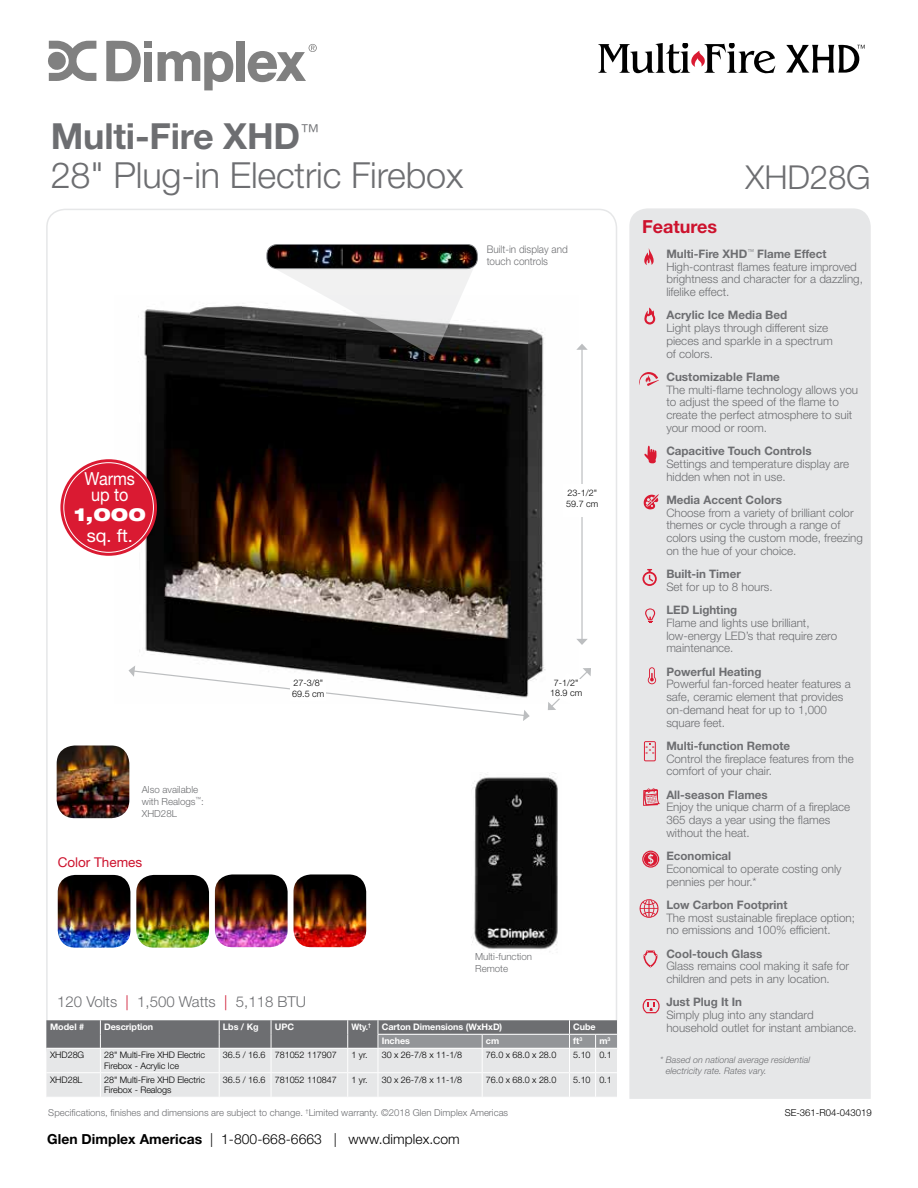
<style>
.page{position:relative;width:918px;height:1188px;background:#fff}
.page>*{position:absolute;margin:0;border:0;box-sizing:border-box;transform-origin:0 0}
.t1{font:300 36px/39px "Helvetica Neue LT Std";letter-spacing:-.005em;color:#6d6e71}
.t2{font:300 33px "Helvetica Neue LT Std";letter-spacing:-.005em;color:#6d6e71}
.t3{font:18.15px "Helvetica Neue LT Std";color:#fff}
.t4{font:900 expanded 18.15px "Helvetica Neue LT Std";color:#fff}
.t5{font:18px/16.2px "Helvetica Neue LT Std";color:#fff;text-align:center;scale:.9 1}
.t6{font:700 18px "Helvetica Neue LT Std";color:#cd122d}
.t7{font:300 15px "Helvetica Neue LT Std";color:#6d6e71}
.t8{font:300 13.8px "Helvetica Neue LT Std";letter-spacing:.005em;color:#000}
.t9{font:13.5px "Helvetica Neue LT Std";color:#cd122d}
.t10{font:300 11.7px/12.8px "Helvetica Neue LT Std";color:#6d6e71}
.t11{font:700 11.7px "Helvetica Neue LT Std";color:#6d6e71}
.t12{font:300 10.5px/12px "Helvetica Neue LT Std";color:#6d6e71;scale:.95 1}
.t13{font:300 9.75px/12px "Helvetica Neue LT Std";color:#6d6e71}
.t14{font:300 9.6px "Helvetica Neue LT Std";color:#6d6e71}
.t15{font:300 9.6px "Helvetica Neue LT Std";color:#000}
.t16{font:300 9px/10.5px "Helvetica Neue LT Std";letter-spacing:-.005em;color:#000}
.t17{font:italic 300 9px/10.5px "Helvetica Neue LT Std";color:#6d6e71}
.t18{font:700 9px "Helvetica Neue LT Std";letter-spacing:-.005em;color:#fff}
.t19{font:700 9px "Helvetica Neue LT Std";letter-spacing:-.005em;color:#fff;scale:.92 1}
.s1{font-weight:700}
.s2{color:#cd122d}
</style>
<div class="page">
<svg style="left:106px;top:41px;width:35px;height:41px"></svg>
<div style="left:144px;top:41px;width:8px;height:6px;background:#808080"></div>
<div style="left:144px;top:52px;width:8px;height:29px;background:#808080"></div>
<svg style="left:158px;top:51px;width:75px;height:39px"></svg>
<div style="left:236px;top:41px;width:9px;height:40px;background:#808080"></div>
<svg style="left:48px;top:41px;width:48px;height:40px"></svg>
<svg style="left:248px;top:44px;width:69px;height:38px"></svg>
<svg style="left:598px;top:43px;width:177px;height:31px"></svg>
<svg style="left:786px;top:45px;width:79px;height:28px"></svg>
<svg style="left:46px;top:1020px;width:571px;height:77px;background:#bfc0c2"></svg>
<img style="left:115px;top:305px;width:463px;height:376px">
<hr style="left:581px;top:349px;width:2px;height:291px;background:#bcbec0">
<svg style="left:576px;top:344px;width:12px;height:6px"></svg>
<svg style="left:576px;top:639px;width:12px;height:6px"></svg>
<div style="left:564px;top:484px;width:34px;height:33px;background:#fff"></div>
<svg style="left:548px;top:668px;width:43px;height:42px"></svg>
<svg style="left:128px;top:666px;width:402px;height:55px"></svg>
<div style="left:290px;top:681px;width:36px;height:20px;background:#fff"></div>
<div style="left:60px;top:459px;width:97px;height:97px;background:#da1a32;border-radius:50%"></div>
<svg style="left:274px;top:269px;width:201px;height:88px"></svg>
<img style="left:267px;top:244px;width:209px;height:25px">
<div style="left:267px;top:244px;width:211px;height:25px;border:1px solid #808285;border-radius:10px"></div>
<img style="left:471px;top:772px;width:87px;height:180px">
<div style="left:629px;top:208px;width:242px;height:891px;background:#e6e7e8"></div>
<svg style="left:644px;top:248px;width:10px;height:17px"></svg>
<svg style="left:648px;top:667px;width:8px;height:17px"></svg>
<svg style="left:643px;top:788px;width:17px;height:18px"></svg>
<svg style="left:642px;top:851px;width:17px;height:17px"></svg>
<svg style="left:645px;top:608px;width:10px;height:15px"></svg>
<svg style="left:642px;top:569px;width:15px;height:17px"></svg>
<svg style="left:644px;top:741px;width:12px;height:20px"></svg>
<svg style="left:644px;top:494px;width:15px;height:16px"></svg>
<svg style="left:643px;top:999px;width:17px;height:14px"></svg>
<svg style="left:640px;top:899px;width:18px;height:19px"></svg>
<svg style="left:644px;top:951px;width:13px;height:17px"></svg>
<svg style="left:644px;top:446px;width:13px;height:18px"></svg>
<svg style="left:637px;top:372px;width:22px;height:14px"></svg>
<svg style="left:644px;top:308px;width:11px;height:17px"></svg>
<img style="left:57px;top:746px;width:72px;height:72px">
<img style="left:58px;top:875px;width:72px;height:73px">
<img style="left:136px;top:875px;width:73px;height:73px">
<img style="left:215px;top:874px;width:73px;height:73px">
<img style="left:294px;top:874px;width:72px;height:73px">
<h1 class="t1" style="left:51px;top:116px;width:414px"><span class="s1">Multi-Fire XHD</span><sup>™<br></sup>28" Plug-in Electric Firebox</h1>
<p class="t12" style="left:487px;top:243px;width:87px">Built-in display and touch controls</p>
<h3 class="t5" style="left:85px;top:470px;width:58px">Warms up to</h3>
<h3 class="t4" style="left:74px;top:503px;width:73px">1,000</h3>
<h3 class="t3" style="left:87px;top:524px;width:48px">sq. ft.</h3>
<p class="t13" style="left:142px;top:783px;width:64px">Also available with Realogs<sup>™</sup>:<br>XHD28L</p>
<p class="t9" style="left:58px;top:854px;width:86px">Color Themes</p>
<p class="t16" style="left:292px;top:678px;width:34px">27-3/8"<br>69.5 cm</p>
<p class="t16" style="left:566px;top:488px;width:34px">23-1/2"<br>59.7 cm</p>
<p class="t16" style="left:550px;top:677px;width:34px;text-align:center">7-1/2"<br>18.9 cm</p>
<p class="t13" style="left:475px;top:950px;width:58px">Multi-function<br>Remote</p>
<p class="t7" style="left:57px;top:992px;width:250px">120 Volts <span class="s2">|</span> 1,500 Watts <span class="s2">|</span> 5,118 BTU</p>
<p class="t18" style="left:50px;top:1022px;width:35px">Model #</p>
<p class="t18" style="left:104px;top:1022px;width:51px">Description</p>
<p class="t18" style="left:223px;top:1022px;width:37px">Lbs / Kg</p>
<p class="t18" style="left:275px;top:1022px;width:21px">UPC</p>
<p class="t19" style="left:352px;top:1022px;width:165px">Wty.<sup>†</sup> Carton Dimensions (WxHxD)</p>
<p class="t18" style="left:573px;top:1022px;width:24px">Cube</p>
<p class="t18" style="left:382px;top:1036px;width:30px">Inches</p>
<p class="t18" style="left:486px;top:1036px;width:15px">cm</p>
<p class="t18" style="left:573px;top:1036px;width:10px">ft<sup>3</sup></p>
<p class="t18" style="left:599px;top:1036px;width:13px">m<sup>3</sup></p>
<p class="t16" style="left:50px;top:1050px;width:36px">XHD28G</p>
<p class="t16" style="left:104px;top:1050px;width:103px">28" Multi-Fire XHD Electric<br>Firebox - Acrylic Ice</p>
<p class="t16" style="left:223px;top:1050px;width:115px">36.5 / 16.6 781052 117907</p>
<p class="t16" style="left:352px;top:1050px;width:18px">1 yr.</p>
<p class="t16" style="left:382px;top:1050px;width:82px">30 x 26-7/8 x 11-1/8</p>
<p class="t16" style="left:486px;top:1050px;width:72px">76.0 x 68.0 x 28.0</p>
<p class="t16" style="left:573px;top:1050px;width:40px">5.10 0.1</p>
<p class="t16" style="left:50px;top:1074px;width:34px">XHD28L</p>
<p class="t16" style="left:104px;top:1074px;width:103px">28" Multi-Fire XHD Electric<br>Firebox - Realogs</p>
<p class="t16" style="left:223px;top:1074px;width:115px">36.5 / 16.6 781052 110847</p>
<p class="t16" style="left:352px;top:1074px;width:18px">1 yr.</p>
<p class="t16" style="left:382px;top:1074px;width:82px">30 x 26-7/8 x 11-1/8</p>
<p class="t16" style="left:486px;top:1074px;width:72px">76.0 x 68.0 x 28.0</p>
<p class="t16" style="left:573px;top:1074px;width:40px">5.10 0.1</p>
<h2 class="t2" style="left:746px;top:157px;width:127px">XHD28G</h2>
<h3 class="t6" style="left:642px;top:215px;width:77px">Features</h3>
<p class="t10" style="left:666px;top:247px;width:198px"><span class="s1">Multi-Fire XHD</span><sup>™</sup> <span class="s1">Flame Effect<br></span>High-contrast flames feature improved brightness and character for a dazzling, lifelike effect.</p>
<p class="t11" style="left:666px;top:308px;width:123px">Acrylic Ice Media Bed</p>
<p class="t10" style="left:666px;top:321px;width:168px">Light plays through different size pieces and sparkle in a spectrum of colors.</p>
<p class="t11" style="left:666px;top:369px;width:115px">Customizable Flame</p>
<p class="t10" style="left:666px;top:383px;width:193px">The multi-flame technology allows you to adjust the speed of the flame to create the perfect atmosphere to suit your mood or room.</p>
<p class="t11" style="left:666px;top:444px;width:147px">Capacitive Touch Controls</p>
<p class="t10" style="left:666px;top:457px;width:184px">Settings and temperature display are hidden when not in use.</p>
<p class="t11" style="left:666px;top:492px;width:117px">Media Accent Colors</p>
<p class="t10" style="left:666px;top:506px;width:198px">Choose from a variety of brilliant color themes or cycle through a range of colors using the custom mode, freezing on the hue of your choice.</p>
<p class="t11" style="left:666px;top:567px;width:76px">Built-in Timer</p>
<p class="t10" style="left:666px;top:580px;width:108px">Set for up to 8 hours.</p>
<p class="t11" style="left:666px;top:603px;width:72px">LED Lighting</p>
<p class="t10" style="left:666px;top:616px;width:172px">Flame and lights use brilliant, low-energy LED’s that require zero maintenance.</p>
<p class="t11" style="left:666px;top:664px;width:97px">Powerful Heating</p>
<p class="t10" style="left:666px;top:678px;width:186px">Powerful fan-forced heater features a safe, ceramic element that provides on-demand heat for up to 1,000 square feet.</p>
<p class="t11" style="left:666px;top:739px;width:125px">Multi-function Remote</p>
<p class="t10" style="left:666px;top:752px;width:189px">Control the fireplace features from the comfort of your chair.</p>
<p class="t11" style="left:666px;top:787px;width:103px">All-season Flames</p>
<p class="t10" style="left:666px;top:801px;width:185px">Enjoy the unique charm of a fireplace<br>365 days a year using the flames without the heat.</p>
<p class="t11" style="left:666px;top:849px;width:66px">Economical</p>
<p class="t10" style="left:666px;top:862px;width:177px">Economical to operate costing only pennies per hour.*</p>
<p class="t11" style="left:666px;top:898px;width:123px">Low Carbon Footprint</p>
<p class="t10" style="left:666px;top:911px;width:190px">The most sustainable fireplace option; no emissions and 100% efficient.</p>
<p class="t11" style="left:666px;top:946px;width:98px">Cool-touch Glass</p>
<p class="t10" style="left:666px;top:960px;width:184px">Glass remains cool making it safe for children and pets in any location.</p>
<p class="t11" style="left:666px;top:995px;width:77px">Just Plug It In</p>
<p class="t10" style="left:666px;top:1008px;width:192px">Simply plug into any standard household outlet for instant ambiance.</p>
<p class="t17" style="left:666px;top:1054px;width:146px;text-indent:-6px">* Based on national average residential electricity rate. Rates vary.</p>
<p class="t14" style="left:48px;top:1107px;width:461px">Specifications, finishes and dimensions are subject to change. <sup>†</sup>Limited warranty. ©2018 Glen Dimplex Americas</p>
<p class="t15" style="left:785px;top:1107px;width:89px">SE-361-R04-043019</p>
<p class="t8" style="left:47px;top:1131px;width:414px"><span class="s1">Glen Dimplex Americas</span> | 1-800-668-6663 | www.dimplex.com</p>
</div>
